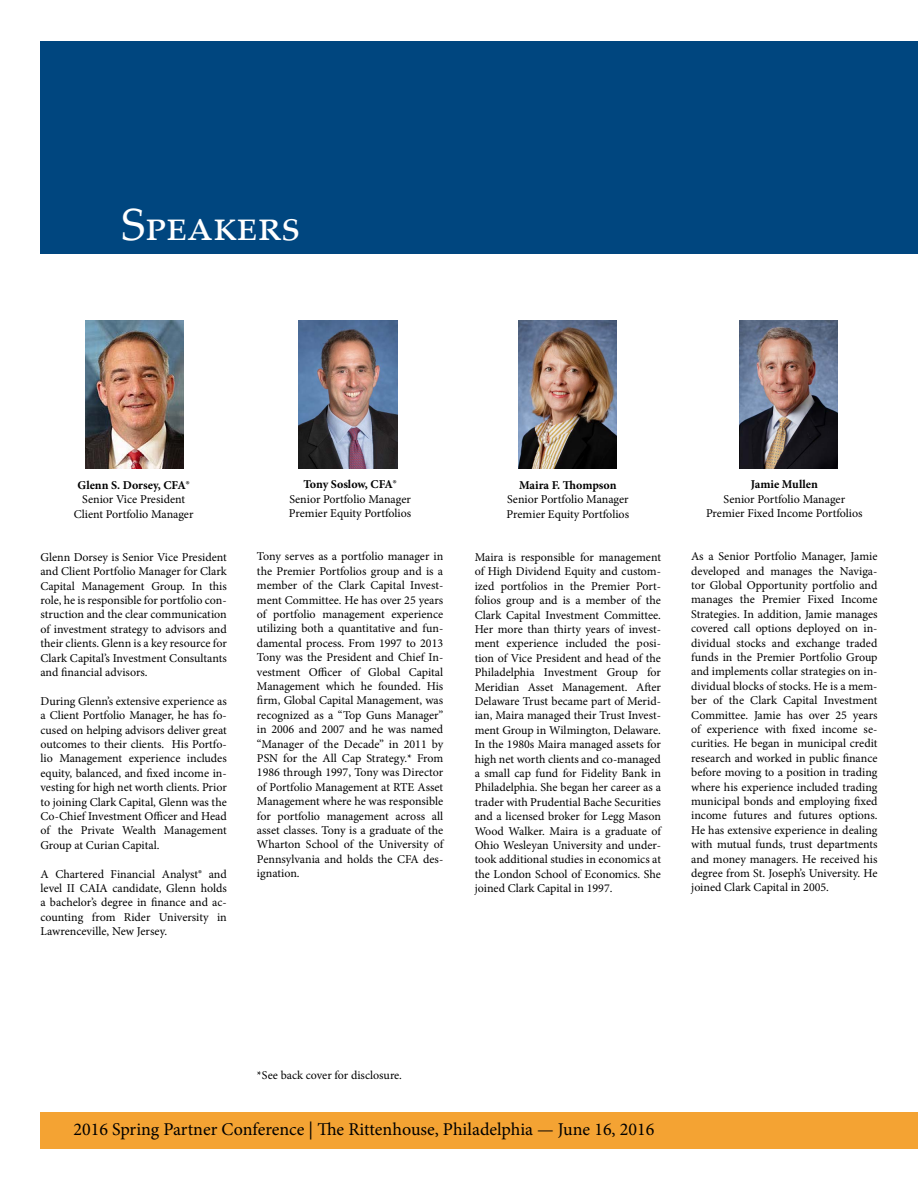
<style>
.page{position:relative;width:918px;height:1188px;background:#fff}
.page>*{position:absolute;margin:0;border:0;box-sizing:border-box;transform-origin:0 0}
.t1{font:45px "Palatino Linotype";color:#fff}
.t2{font:18px "Minion Pro";color:#000}
.t3{font:12px/14.4px "Minion Pro";color:#000;text-align:justify}
.t4{font:700 12px "Minion Pro";color:#000}
</style>
<div class="page">
<div style="left:40px;top:42px;width:878px;height:212px;background:#00467f"></div>
<div style="left:40px;top:1112px;width:878px;height:37px;background:#f4a333"></div>
<img style="left:518px;top:321px;width:99px;height:148px">
<img style="left:299px;top:321px;width:98px;height:148px">
<img style="left:739px;top:321px;width:99px;height:148px">
<img style="left:86px;top:321px;width:98px;height:148px">
<h1 class="t1" style="left:122px;top:193px;width:180px">Speakers</h1>
<p class="t4" style="left:78px;top:476px;width:114px">Glenn S. Dorsey, CFA®</p>
<p class="t3" style="left:74px;top:492px;width:121px;text-align:center">Senior Vice President<br>Client Portfolio Manager</p>
<p class="t3" style="left:41px;top:550px;width:188px">Glenn Dorsey is Senior Vice President and Client Portfolio Manager for Clark Capital Management Group. In this role, he is responsible for portfolio con&shy;struction and the clear communication of investment strategy to advisors and their clients. Glenn is a key resource for Clark Capital’s Investment Consultants and financial advisors.</p>
<p class="t3" style="left:41px;top:694px;width:188px">During Glenn’s extensive experience as a Client Portfolio Manager, he has fo&shy;cused on helping advisors deliver great outcomes to their clients. His Portfo&shy;lio Management experience includes equity, balanced, and fixed income in&shy;vesting for high net worth clients. Prior to joining Clark Capital, Glenn was the Co-Chief Investment Officer and Head of the Private Wealth Management Group at Curian Capital.</p>
<p class="t3" style="left:41px;top:867px;width:188px">A Chartered Financial Analyst® and level II CAIA candidate, Glenn holds a bachelor’s degree in finance and ac&shy;counting from Rider University in Lawrenceville, New Jersey.</p>
<p class="t4" style="left:303px;top:476px;width:95px">Tony Soslow, CFA®</p>
<p class="t3" style="left:289px;top:492px;width:124px">Senior Portfolio Manager<br>Premier Equity Portfolios</p>
<p class="t3" style="left:257px;top:549px;width:188px">Tony serves as a portfolio manager in the Premier Portfolios group and is a member of the Clark Capital Invest&shy;ment Committee. He has over 25 years of portfolio management experience utilizing both a quantitative and fun&shy;damental process. From 1997 to 2013<br>Tony was the President and Chief In&shy;vestment Officer of Global Capital Management which he founded. His firm, Global Capital Management, was recognized as a “Top Guns Manager” in 2006 and 2007 and he was named “Manager of the Decade” in 2011 by PSN for the All Cap Strategy.* From 1986 through 1997, Tony was Director of Portfolio Management at RTE Asset Management where he was responsible for portfolio management across all asset classes. Tony is a graduate of the Wharton School of the University of Pennsylvania and holds the CFA des&shy;ignation.</p>
<p class="t4" style="left:519px;top:477px;width:99px">Maira F. Thompson</p>
<p class="t3" style="left:507px;top:492px;width:124px">Senior Portfolio Manager<br>Premier Equity Portfolios</p>
<p class="t3" style="left:475px;top:550px;width:188px">Maira is responsible for management of High Dividend Equity and custom&shy;ized portfolios in the Premier Port&shy;folios group and is a member of the Clark Capital Investment Committee.<br>Her more than thirty years of invest&shy;ment experience included the posi&shy;tion of Vice President and head of the Philadelphia Investment Group for Meridian Asset Management. After Delaware Trust became part of Merid&shy;ian, Maira managed their Trust Invest&shy;ment Group in Wilmington, Delaware.<br>In the 1980s Maira managed assets for high net worth clients and co-managed a small cap fund for Fidelity Bank in Philadelphia. She began her career as a trader with Prudential Bache Securities and a licensed broker for Legg Mason Wood Walker. Maira is a graduate of Ohio Wesleyan University and under&shy;took additional studies in economics at the London School of Economics. She joined Clark Capital in 1997.</p>
<p class="t4" style="left:751px;top:476px;width:69px">Jamie Mullen</p>
<p class="t3" style="left:706px;top:492px;width:158px;text-align:center">Senior Portfolio Manager<br>Premier Fixed Income Portfolios</p>
<p class="t3" style="left:691px;top:549px;width:188px">As a Senior Portfolio Manager, Jamie developed and manages the Naviga&shy;tor Global Opportunity portfolio and manages the Premier Fixed Income Strategies. In addition, Jamie manages covered call options deployed on in&shy;dividual stocks and exchange traded funds in the Premier Portfolio Group and implements collar strategies on in&shy;dividual blocks of stocks. He is a mem&shy;ber of the Clark Capital Investment Committee. Jamie has over 25 years of experience with fixed income se&shy;curities. He began in municipal credit research and worked in public finance before moving to a position in trading where his experience included trading municipal bonds and employing fixed income futures and futures options.<br>He has extensive experience in dealing with mutual funds, trust departments and money managers. He received his degree from St. Joseph’s University. He joined Clark Capital in 2005.</p>
<p class="t3" style="left:257px;top:1068px;width:147px">*See back cover for disclosure.</p>
<h2 class="t2" style="left:73px;top:1117px;width:582px">2016 Spring Partner Conference | The Rittenhouse, Philadelphia — June 16, 2016</h2>
</div>
